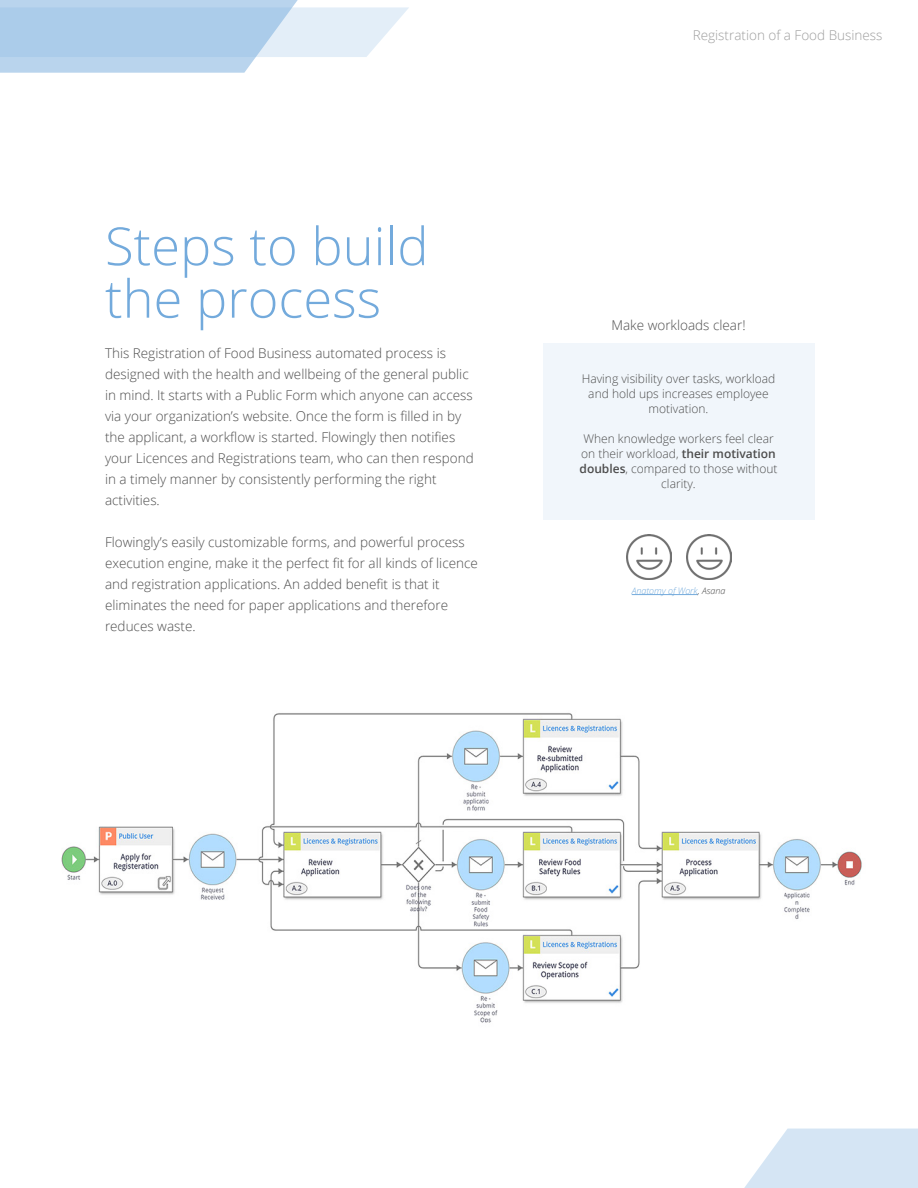
<style>
.page{position:relative;width:918px;height:1188px;background:#fff}
.page>*{position:absolute;margin:0;border:0;box-sizing:border-box;transform-origin:0 0}
.Heading_Open_Sans_Li{font:300 52.5px/52.5px "Open Sans";color:#73aadc}
.Paragraph_Open_Sans{font:300 13.5px/21px "Open Sans";color:#4d4d4d}
.Paragraph_Open_Sans-2{font:300 13.5px "Open Sans";color:#9e9e9e}
.t1{font:300 12px/15px "Open Sans";color:#4d4d4d;text-align:center}
.t2{font:italic 300 9px "Open Sans";color:#73aadc}
.s1{font-weight:600}
.s2{color:#4d4d4d}
</style>
<div class="page">
<img style="left:61px;top:713px;width:801px;height:310px">
<svg style="left:0;top:0;width:409px;height:73px"></svg>
<svg style="left:744px;top:1129px;width:174px;height:59px"></svg>
<div style="left:543px;top:343px;width:271px;height:177px;background:#f1f6fb"></div>
<img style="left:626px;top:535px;width:45px;height:45px">
<img style="left:686px;top:535px;width:45px;height:45px">
<hr style="left:632px;top:594px;width:66px;height:1px;background:#73aadc">
<p class="Heading_Open_Sans_Li" style="left:105px;top:218px;width:325px">Steps to build the process</p>
<p class="Paragraph_Open_Sans" style="left:105px;top:342px;width:370px">This Registration of Food Business automated process is designed with the health and wellbeing of the general public in mind. It starts with a Public Form which anyone can access via your organization’s website. Once the form is filled in by the applicant, a workflow is started. Flowingly then notifies your Licences and Registrations team, who can then respond in a timely manner by consistently performing the right activities.</p>
<p class="Paragraph_Open_Sans" style="left:105px;top:531px;width:374px">Flowingly’s easily customizable forms, and powerful process execution engine, make it the perfect fit for all kinds of licence and registration applications. An added benefit is that it eliminates the need for paper applications and therefore reduces waste.</p>
<p class="Paragraph_Open_Sans-2" style="left:693px;top:26px;width:191px">Registration of a Food Business</p>
<p class="Paragraph_Open_Sans" style="left:611px;top:314px;width:136px">Make workloads clear!</p>
<p class="t1" style="left:582px;top:371px;width:195px">Having visibility over tasks, workload and hold ups increases employee motivation.</p>
<p class="t1" style="left:580px;top:431px;width:200px">When knowledge workers feel clear on their workload, <span class="s1">their motivation doubles</span>, compared to those without clarity.</p>
<p class="t2" style="left:632px;top:584px;width:95px">Anatomy of Work<span class="s2">, Asana</span></p>
</div>
